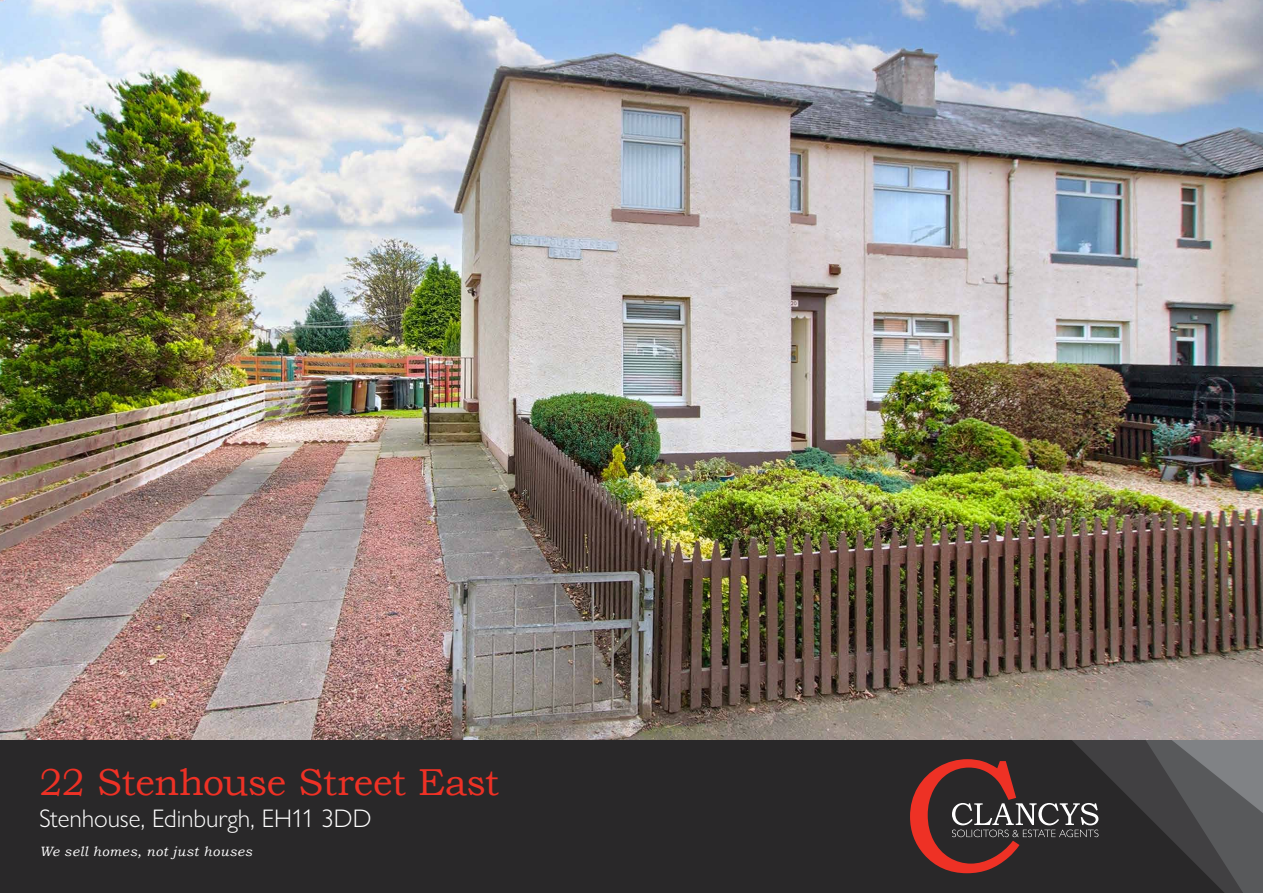
<style>
.page{position:relative;width:1263px;height:893px;background:#fff}
.page>*{position:absolute;margin:0;border:0;box-sizing:border-box;transform-origin:0 0}
.Number{font:37.5px "Bookman Old Style";letter-spacing:-.01em;color:#ee3125}
.Address{font:300 25.5px "Gill Sans Nova";letter-spacing:-.005em;color:#fff}
.t1{font:italic 13.5px "Bookman Old Style";letter-spacing:.04em;color:#fff}
</style>
<div class="page">
<div style="left:0;top:740px;width:1263px;height:153px;background:#292829"></div>
<svg style="left:910px;top:740px;width:353px;height:153px"></svg>
<img style="left:0;top:0;width:1263px;height:740px">
<p class="Number" style="left:39px;top:758px;width:461px">22 Stenhouse Street East</p>
<p class="Address" style="left:39px;top:803px;width:334px">Stenhouse, Edinburgh, EH11 3DD</p>
<p class="t1" style="left:39px;top:843px;width:214px">We sell homes, not just houses</p>
</div>
